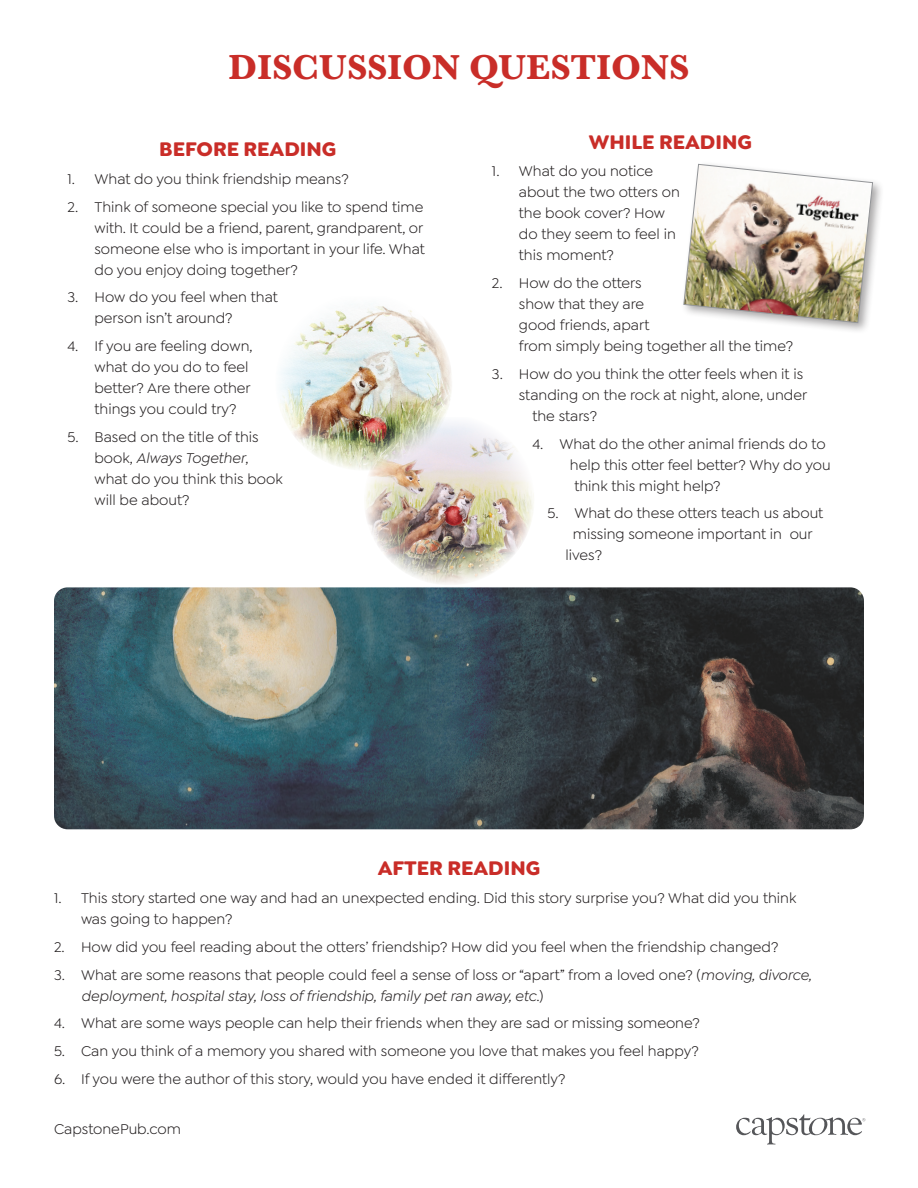
<style>
.page{position:relative;width:918px;height:1188px;background:#fff}
.page>*{position:absolute;margin:0;border:0;box-sizing:border-box;transform-origin:0 0}
.t1{font:700 36px "Baskerville";color:#c92d28}
.t2{font:700 21px "Goldplay";color:#c92d28}
.t3{font:15px/21px "Goldplay";color:#231f20}
.s1{font-style:italic}
</style>
<div class="page">
<svg style="left:736px;top:1114px;width:129px;height:30px"></svg>
<div style="left:680px;top:161px;width:205px;height:174px;background:#231f20;opacity:.4"></div>
<img style="left:683px;top:164px;width:190px;height:159px">
<img style="left:54px;top:587px;width:810px;height:242px">
<img style="left:280px;top:306px;width:172px;height:164px">
<img style="left:364px;top:417px;width:170px;height:167px">
<h1 class="t1" style="left:229px;top:42px;width:462px">DISCUSSION QUESTIONS</h1>
<h2 class="t2" style="left:159px;top:136px;width:179px">BEFORE READING</h2>
<p class="t3" style="left:68px;top:168px;width:283px">1. What do you think friendship means?</p>
<p class="t3" style="left:94px;top:196px;width:332px;text-align:justify;text-indent:-27px">2. Think of someone special you like to spend time with. It could be a friend, parent, grandparent, or someone else who is important in your life. What do you enjoy doing together?</p>
<p class="t3" style="left:94px;top:287px;width:185px;text-indent:-27px">3. How do you feel when that person isn’t around?</p>
<p class="t3" style="left:94px;top:336px;width:160px;text-indent:-27px">4. If you are feeling down, what do you do to feel better? Are there other things you could try?</p>
<p class="t3" style="left:94px;top:426px;width:190px;text-indent:-27px">5. Based on the title of this book, <span class="s1">Always Together</span>, what do you think this book will be about?</p>
<h2 class="t2" style="left:589px;top:128px;width:165px">WHILE READING</h2>
<p class="t3" style="left:519px;top:161px;width:162px;text-indent:-27px">1. What do you notice about the two otters on the book cover? How do they seem to feel in this moment?</p>
<p class="t3" style="left:519px;top:273px;width:276px;text-indent:-27px">2. How do the otters<br>show that they are<br>good friends, apart<br>from simply being together all the time?</p>
<p class="t3" style="left:492px;top:363px;width:313px">3. How do you think the otter feels when it is</p>
<p class="t3" style="left:519px;top:384px;width:290px">standing on the rock at night, alone, under</p>
<p class="t3" style="left:532px;top:405px;width:66px">the stars?</p>
<p class="t3" style="left:532px;top:433px;width:295px">4. What do the other animal friends do to</p>
<p class="t3" style="left:570px;top:454px;width:262px">help this otter feel better? Why do you</p>
<p class="t3" style="left:574px;top:475px;width:148px">think this might help?</p>
<p class="t3" style="left:547px;top:503px;width:277px">5. What do these otters teach us about</p>
<p class="t3" style="left:573px;top:524px;width:241px">missing someone important in our</p>
<p class="t3" style="left:565px;top:545px;width:38px">lives?</p>
<h2 class="t2" style="left:378px;top:855px;width:164px">AFTER READING</h2>
<p class="t3" style="left:81px;top:888px;width:717px;text-indent:-27px">1. This story started one way and had an unexpected ending. Did this story surprise you? What did you think was going to happen?</p>
<p class="t3" style="left:54px;top:936px;width:726px">2. How did you feel reading about the otters’ friendship? How did you feel when the friendship changed?</p>
<p class="t3" style="left:81px;top:964px;width:732px;text-indent:-27px">3. What are some reasons that people could feel a sense of loss or “apart” from a loved one? (<span class="s1">moving, divorce, deployment, hospital stay, loss of friendship, family pet ran away, etc</span>.)</p>
<p class="t3" style="left:54px;top:1013px;width:647px">4. What are some ways people can help their friends when they are sad or missing someone?</p>
<p class="t3" style="left:54px;top:1041px;width:646px">5. Can you think of a memory you shared with someone you love that makes you feel happy?</p>
<p class="t3" style="left:54px;top:1068px;width:513px">6. If you were the author of this story, would you have ended it differently?</p>
<p class="t3" style="left:54px;top:1119px;width:128px">CapstonePub.com</p>
</div>
